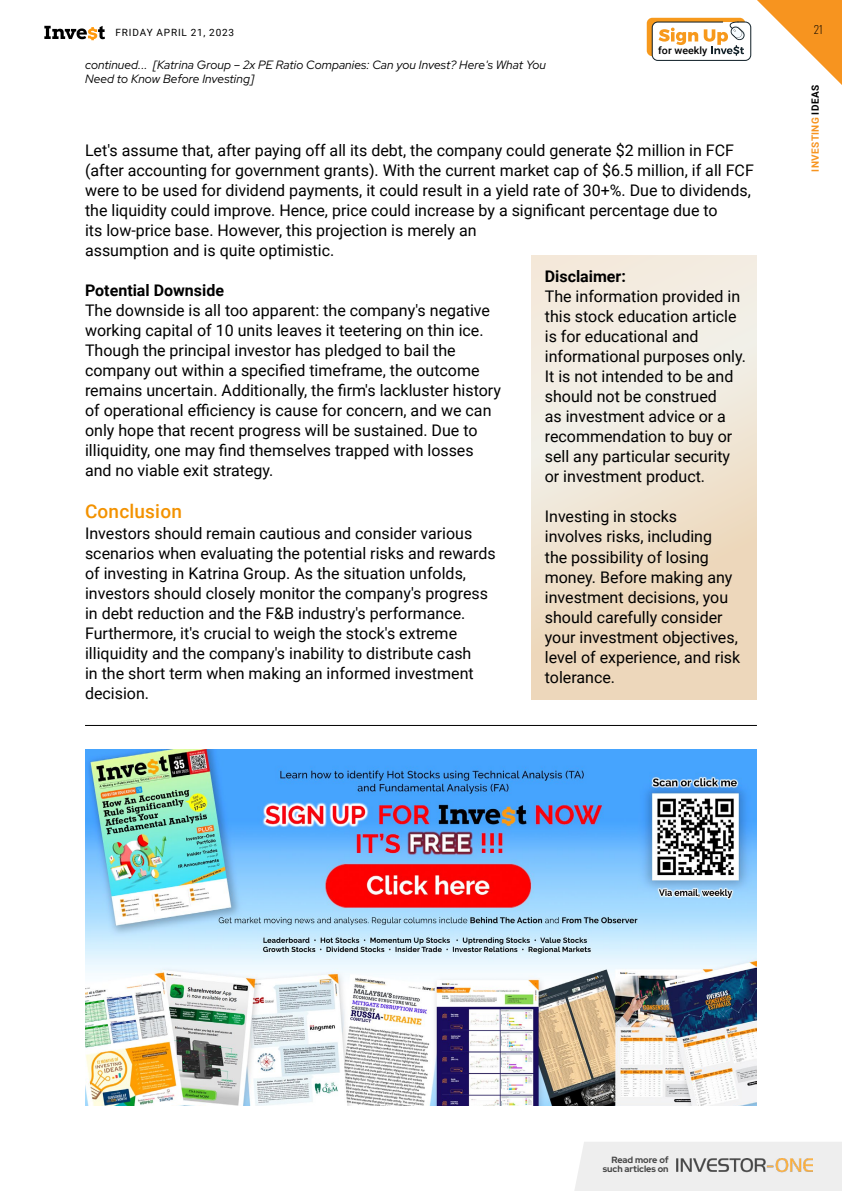
<style>
.page{position:relative;width:842px;height:1191px;background:#fff}
.page>*{position:absolute;margin:0;border:0;box-sizing:border-box;transform-origin:0 0}
.t1{font:500 19px "Roboto";letter-spacing:.01em;color:#f39200}
.t2{font:16px/20px "Roboto";color:#000}
.t3{font:700 16px "Roboto";color:#000}
.t4{font:italic 12px/14.4px "Red Hat Display";letter-spacing:.01em;color:#000}
.t5{font:11px "Oswald";color:#000}
.t6{font:500 10.1px "Roboto";color:#000;scale:1.05 1}
.t7{font:10px "Roboto";letter-spacing:.085em;color:#000}
.t8{font:700 10px "Roboto";letter-spacing:.035em;color:#f7941f}
.t9{font:700 9px/9px "Red Hat Display";color:#444;text-align:right}
.s1{color:#000}
</style>
<div class="page">
<svg style="left:647px;top:18px;width:98px;height:38px"></svg>
<svg style="left:652px;top:22px;width:99px;height:39px"></svg>
<div style="left:574px;top:1142px;width:268px;height:49px;background:#eee"></div>
<img style="left:677px;top:1158px;width:135px;height:16px">
<svg style="left:531px;top:255px;width:226px;height:444px;background:#efe3d1"></svg>
<hr style="left:85px;top:725px;width:672px;height:1px;background:#000">
<img style="left:85px;top:749px;width:672px;height:357px">
<svg style="left:44px;top:26px;width:61px;height:14px"></svg>
<svg style="left:757px;top:0;width:85px;height:85px"></svg>
<p class="t7" style="left:115px;top:26px;width:120px">FRIDAY APRIL 21, 2023</p>
<p class="t5" style="left:814px;top:20px;width:11px">21</p>
<p class="t4" style="left:85px;top:57px;width:462px">continued... [Katrina Group – 2x PE Ratio Companies: Can you Invest? Here's What You<br>Need to Know Before Investing]</p>
<p class="t6" style="left:658px;top:44px;width:48px">for weekly</p>
<p class="t2" style="left:85px;top:139px;width:670px">Let's assume that, after paying off all its debt, the company could generate $2 million in FCF (after accounting for government grants). With the current market cap of $6.5 million, if all FCF were to be used for dividend payments, it could result in a yield rate of 30+%. Due to dividends, the liquidity could improve. Hence, price could increase by a significant percentage due to<br>its low-price base. However, this projection is merely an<br>assumption and is quite optimistic.</p>
<p class="t3" style="left:85px;top:279px;width:141px">Potential Downside</p>
<p class="t2" style="left:85px;top:299px;width:417px">The downside is all too apparent: the company's negative working capital of 10 units leaves it teetering on thin ice.<br>Though the principal investor has pledged to bail the company out within a specified timeframe, the outcome remains uncertain. Additionally, the firm's lackluster history of operational efficiency is cause for concern, and we can only hope that recent progress will be sustained. Due to illiquidity, one may find themselves trapped with losses and no viable exit strategy.</p>
<p class="t1" style="left:85px;top:497px;width:98px">Conclusion</p>
<p class="t2" style="left:85px;top:522px;width:412px">Investors should remain cautious and consider various scenarios when evaluating the potential risks and rewards of investing in Katrina Group. As the situation unfolds, investors should closely monitor the company's progress in debt reduction and the F&amp;B industry's performance.<br>Furthermore, it's crucial to weigh the stock's extreme illiquidity and the company's inability to distribute cash<br>in the short term when making an informed investment decision.</p>
<p class="t3" style="left:545px;top:265px;width:83px">Disclaimer:</p>
<p class="t2" style="left:545px;top:286px;width:203px">The information provided in this stock education article is for educational and informational purposes only.<br>It is not intended to be and should not be construed<br>as investment advice or a recommendation to buy or sell any particular security or investment product.</p>
<p class="t2" style="left:545px;top:506px;width:197px">Investing in stocks<br>involves risks, including<br>the possibility of losing money. Before making any investment decisions, you should carefully consider your investment objectives, level of experience, and risk tolerance.</p>
<p class="t8" style="left:808px;top:171px;width:88px;rotate:-90deg">INVESTING <span class="s1">IDEAS</span></p>
<p class="t9" style="left:603px;top:1154px;width:67px">Read more of such articles on</p>
</div>
